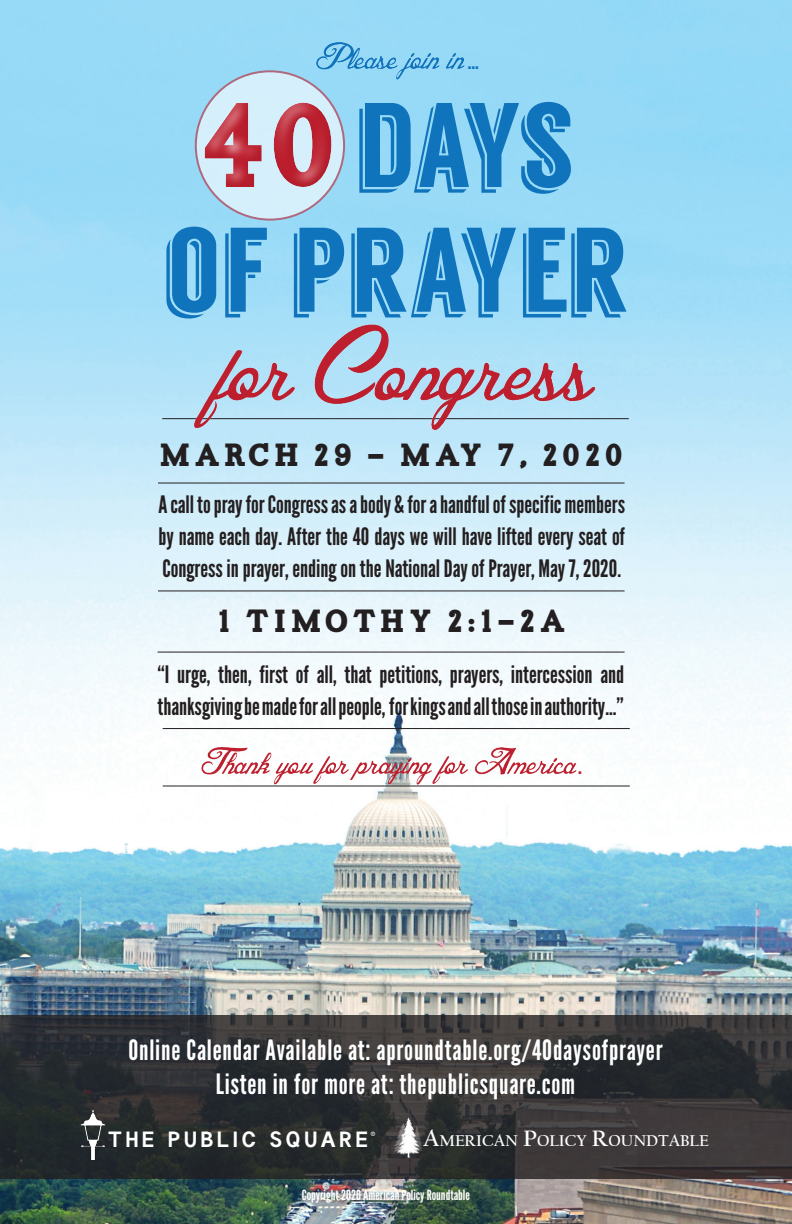
<style>
.page{position:relative;width:792px;height:1224px;background:#fff}
.page>*{position:absolute;margin:0;border:0;box-sizing:border-box;transform-origin:0 0}
.t1{font:120px "Langdon";color:#1074bc}
.t2{font:32px "Carton";letter-spacing:.13em;color:#231f20}
.t3{font:28px "League Gothic";letter-spacing:.03em;color:#fff}
.t4{font:24px/32px "League Gothic";color:#231f20;text-align:justify}
.t5{font:24px "League Gothic";color:#1074bc}
.t6{font:24px "League Gothic";color:#be1f2e}
.t7{font:700 21.8px "Tuffy";letter-spacing:.15em;color:#fff}
.t8{font:700 16.4px "Californian FB";color:#fff}
.t9{font:14px "League Gothic";color:#fff}
.t10{font:8.6px "Tuffy";color:#fff}
.s1{font-family:"Carton";color:#be1f2e}
.s2{font-size:23.4px}
</style>
<div class="page">
<img style="left:0;top:0;width:792px;height:1224px">
<svg style="left:0;top:1015px;width:792px;height:164px;background:#303133"></svg>
<hr style="left:158px;top:483px;width:467px;height:1px;background:#231f20">
<img style="left:389px;top:1114px;width:39px;height:47px">
<img style="left:0;top:306px;width:792px;height:144px">
<hr style="left:158px;top:591px;width:467px;height:1px;background:#231f20">
<hr style="left:158px;top:652px;width:467px;height:1px;background:#231f20">
<img style="left:73px;top:1110px;width:39px;height:49px">
<hr style="left:163px;top:728px;width:467px;height:1px;background:#231f20">
<hr style="left:163px;top:786px;width:467px;height:1px;background:#231f20">
<img style="left:156px;top:40px;width:468px;height:40px">
<img style="left:155px;top:745px;width:467px;height:41px">
<svg style="left:196px;top:71px;width:148px;height:149px;background:#d1e2ef"></svg>
<div style="left:198px;top:96px;width:147px;height:105px;background:#231f20;opacity:.75"></div>
<p class="t5" style="left:468px;top:46px;width:13px">...</p>
<p class="t1" style="left:199px;top:75px;width:378px"><span class="s1">40</span> DAYS</p>
<p class="t1" style="left:162px;top:200px;width:466px">OF PRAYER</p>
<p class="t2" style="left:160px;top:442px;width:465px">MARCH 29 - MAY 7, 2020</p>
<p class="t4" style="left:158px;top:489px;width:468px">A call to pray for Congress as a body &amp; for a handful of specific members by name each day. After the 40 days we will have lifted every seat of Congress in prayer, ending on the National Day of Prayer, May 7, 2020.</p>
<p class="t2" style="left:218px;top:608px;width:349px">1 TIMOTHY 2:1-2A</p>
<p class="t4" style="left:158px;top:659px;width:468px">“I urge, then, first of all, that petitions, prayers, intercession and thanksgiving be made for all people, for kings and all those in authority...”</p>
<p class="t6" style="left:578px;top:751px;width:5px">.</p>
<p class="t3" style="left:128px;top:1034px;width:536px">Online Calendar Available at: aproundtable.org/40daysofprayer</p>
<p class="t3" style="left:216px;top:1067px;width:361px">Listen in for more at: thepublicsquare.com</p>
<p class="t7" style="left:108px;top:1122px;width:262px">THE PUBLIC SQUARE</p>
<p class="t10" style="left:370px;top:1128px;width:7px">®</p>
<p class="t8" style="left:423px;top:1131px;width:287px"><span class="s2">A</span>MERICAN <span class="s2">P</span>OLICY <span class="s2">R</span>OUNDTABLE</p>
<p class="t9" style="left:302px;top:1186px;width:170px">Copyright 2020 American Policy Roundtable</p>
</div>
